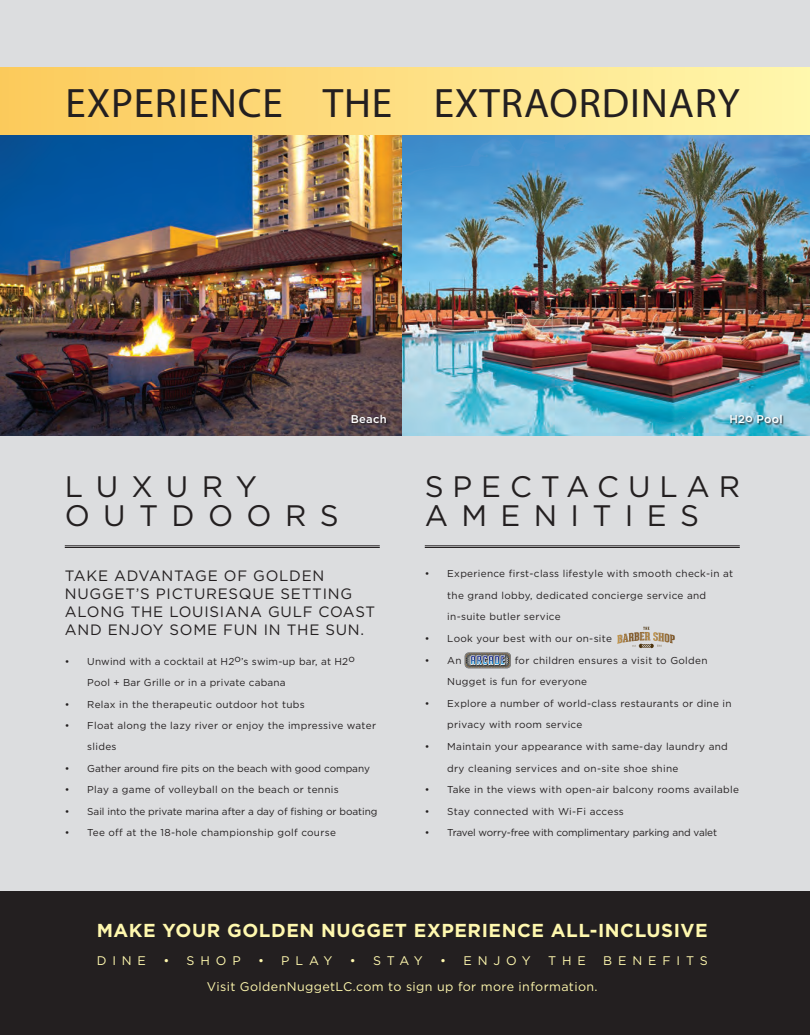
<style>
.page{position:relative;width:810px;height:1035px;background:#dcdddf}
.page>*{position:absolute;margin:0;border:0;box-sizing:border-box;transform-origin:0 0}
.t1{font:41.25px "Myriad Pro";letter-spacing:.02em;color:#231f20}
.t2{font:29.62px/28.8px "Gotham";letter-spacing:.3em;color:#231f20}
.t3{font:29.62px/28.8px "Gotham";letter-spacing:.45em;color:#231f20}
.t4{font:700 18.75px "Gotham";letter-spacing:.03em;color:#fff8ae}
.t5{font:15px/18px "Gotham";letter-spacing:.05em;color:#231f20}
.t6{font:12.5px "Gotham";letter-spacing:.03em;color:#fff8ae}
.t7{font:12.5px "Gotham";letter-spacing:.47em;color:#fff8ae}
.t8{font:500 11.25px "Gotham";letter-spacing:.02em;color:#fff}
.t9{font:10px/21.6px "Gotham";letter-spacing:.03em;color:#231f20}
.t10{font:10px "Gotham";letter-spacing:-.005em;color:#231f20}
.t11{font:10px "Gotham";letter-spacing:-.01em;color:#231f20}
.t12{font:10px "Gotham";color:#231f20}
</style>
<div class="page">
<img style="left:0;top:135px;width:403px;height:301px">
<img style="left:403px;top:135px;width:407px;height:301px">
<div style="left:0;top:68px;width:810px;height:67px;background:linear-gradient(to right,#fcc95b,#fff7ad)"></div>
<hr style="left:65px;top:545px;width:315px;height:1px;background:#231f20">
<hr style="left:65px;top:547px;width:315px;height:1px;background:#231f20">
<hr style="left:425px;top:545px;width:315px;height:1px;background:#231f20">
<hr style="left:425px;top:547px;width:315px;height:1px;background:#231f20">
<div style="left:0;top:891px;width:810px;height:144px;background:#231f20"></div>
<svg style="left:465px;top:652px;width:46px;height:16px"></svg>
<div style="left:465px;top:653px;width:46px;height:15px;background:#82807f;border-radius:4px"></div>
<svg style="left:465px;top:653px;width:45px;height:15px"></svg>
<svg style="left:619px;top:627px;width:56px;height:21px"></svg>
<div style="left:352px;top:415px;width:36px;height:10px;background:#231f20;opacity:.75"></div>
<div style="left:730px;top:415px;width:54px;height:10px;background:#231f20;opacity:.75"></div>
<h1 class="t1" style="left:66px;top:77px;width:676px">EXPERIENCE THE EXTRAORDINARY</h1>
<p class="t8" style="left:351px;top:413px;width:37px">Beach</p>
<p class="t8" style="left:729px;top:413px;width:55px">H2o Pool</p>
<h2 class="t3" style="left:65px;top:472px;width:276px">LUXURY<br>OUTDOORS</h2>
<h2 class="t2" style="left:425px;top:472px;width:317px">SPECTACULAR<br>AMENITIES</h2>
<h3 class="t5" style="left:65px;top:567px;width:312px">TAKE ADVANTAGE OF GOLDEN<br>NUGGET’S PICTURESQUE SETTING<br>ALONG THE LOUISIANA GULF COAST<br>AND ENJOY SOME FUN IN THE SUN.</h3>
<p class="t9" style="left:87px;top:650px;width:269px;text-indent:-22px">• Unwind with a cocktail at H2o’s swim-up bar, at H2o<br>Pool + Bar Grille or in a private cabana</p>
<p class="t9" style="left:65px;top:693px;width:242px">• Relax in the therapeutic outdoor hot tubs</p>
<p class="t9" style="left:87px;top:714px;width:290px;text-indent:-22px">• Float along the lazy river or enjoy the impressive water slides</p>
<p class="t12" style="left:65px;top:762px;width:307px">• Gather around fire pits on the beach with good company</p>
<p class="t9" style="left:65px;top:779px;width:275px">• Play a game of volleyball on the beach or tennis</p>
<p class="t10" style="left:65px;top:805px;width:314px">• Sail into the private marina after a day of fishing or boating</p>
<p class="t9" style="left:65px;top:822px;width:273px">• Tee off at the 18-hole championship golf course</p>
<p class="t9" style="left:447px;top:563px;width:287px;text-indent:-22px">• Experience first-class lifestyle with smooth check-in at the grand lobby, dedicated concierge service and in-suite butler service</p>
<p class="t9" style="left:425px;top:627px;width:189px">• Look your best with our on-site</p>
<p class="t9" style="left:425px;top:649px;width:38px">• An</p>
<p class="t9" style="left:447px;top:649px;width:262px;text-indent:67px">for children ensures a visit to Golden<br>Nugget is fun for everyone</p>
<p class="t9" style="left:447px;top:692px;width:286px;text-indent:-22px">• Explore a number of world-class restaurants or dine in privacy with room service</p>
<p class="t9" style="left:447px;top:735px;width:282px;text-indent:-22px">• Maintain your appearance with same-day laundry and dry cleaning services and on-site shoe shine</p>
<p class="t9" style="left:425px;top:779px;width:316px">• Take in the views with open-air balcony rooms available</p>
<p class="t9" style="left:425px;top:800px;width:201px">• Stay connected with Wi-Fi access</p>
<p class="t11" style="left:425px;top:826px;width:294px">• Travel worry-free with complimentary parking and valet</p>
<h3 class="t4" style="left:97px;top:920px;width:613px">MAKE YOUR GOLDEN NUGGET EXPERIENCE ALL-INCLUSIVE</h3>
<p class="t6" style="left:97px;top:952px;width:51px">DINE</p>
<p class="t6" style="left:163px;top:952px;width:79px">• SHOP</p>
<p class="t6" style="left:258px;top:952px;width:76px">• PLAY</p>
<p class="t6" style="left:350px;top:952px;width:75px">• STAY</p>
<p class="t6" style="left:440px;top:952px;width:92px">• ENJOY</p>
<p class="t6" style="left:548px;top:952px;width:39px">THE</p>
<p class="t7" style="left:603px;top:952px;width:106px">BENEFITS</p>
<p class="t6" style="left:207px;top:978px;width:392px">Visit GoldenNuggetLC.com to sign up for more information.</p>
</div>
